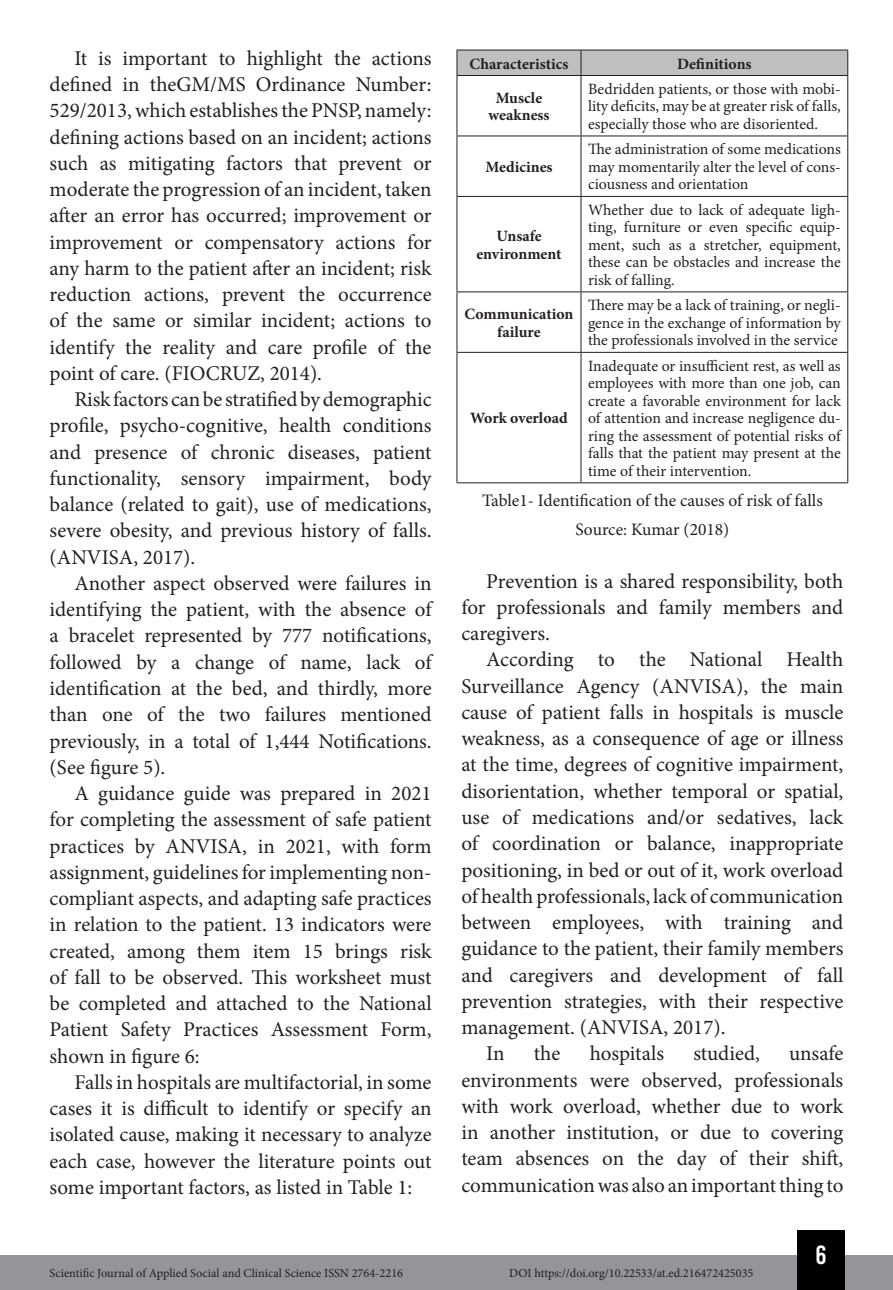
<style>
.page{position:relative;width:893px;height:1290px;background:#fff}
.page>*{position:absolute;margin:0;border:0;box-sizing:border-box;transform-origin:0 0}
.t1{font:26.25px "Bebas Kai";color:#fff}
.TXT{font:21px/26.2px "Minion Pro";color:#231f20;text-align:justify}
.Info_Imagem{font:17.5px "Minion Pro";color:#231f20}
.Tabela{font:15.75px/17.5px "Minion Pro";color:#231f20;text-align:justify}
.Tabela-2{font:700 15.75px/17.5px "Minion Pro";color:#231f20;text-align:center}
.t2{font:12.25px "Minion Pro";color:#231f20}
</style>
<div class="page">
<div style="left:0;top:1255px;width:893px;height:35px;background:#939598"></div>
<div style="left:797px;top:1230px;width:48px;height:60px;background:#000"></div>
<div style="left:457px;top:50px;width:391px;height:25px;background:#bfbfbf"></div>
<hr style="left:457px;top:75px;width:124px;height:1px;background:#231f20">
<hr style="left:457px;top:76px;width:1px;height:60px;background:#231f20">
<hr style="left:581px;top:75px;width:267px;height:1px;background:#231f20">
<hr style="left:581px;top:76px;width:1px;height:60px;background:#231f20">
<hr style="left:847px;top:76px;width:1px;height:60px;background:#231f20">
<hr style="left:457px;top:136px;width:124px;height:1px;background:#231f20">
<hr style="left:457px;top:136px;width:1px;height:60px;background:#231f20">
<hr style="left:581px;top:136px;width:267px;height:1px;background:#231f20">
<hr style="left:581px;top:136px;width:1px;height:60px;background:#231f20">
<hr style="left:847px;top:136px;width:1px;height:60px;background:#231f20">
<hr style="left:457px;top:196px;width:124px;height:1px;background:#231f20">
<hr style="left:457px;top:197px;width:1px;height:94px;background:#231f20">
<hr style="left:581px;top:196px;width:267px;height:1px;background:#231f20">
<hr style="left:581px;top:197px;width:1px;height:94px;background:#231f20">
<hr style="left:847px;top:197px;width:1px;height:94px;background:#231f20">
<hr style="left:457px;top:291px;width:124px;height:1px;background:#231f20">
<hr style="left:457px;top:292px;width:1px;height:60px;background:#231f20">
<hr style="left:581px;top:291px;width:267px;height:1px;background:#231f20">
<hr style="left:581px;top:292px;width:1px;height:60px;background:#231f20">
<hr style="left:847px;top:292px;width:1px;height:60px;background:#231f20">
<hr style="left:457px;top:352px;width:124px;height:1px;background:#231f20">
<hr style="left:457px;top:353px;width:1px;height:129px;background:#231f20">
<hr style="left:581px;top:352px;width:267px;height:1px;background:#231f20">
<hr style="left:581px;top:353px;width:1px;height:129px;background:#231f20">
<hr style="left:847px;top:353px;width:1px;height:129px;background:#231f20">
<hr style="left:457px;top:482px;width:124px;height:1px;background:#231f20">
<hr style="left:581px;top:482px;width:267px;height:1px;background:#231f20">
<p class="TXT" style="left:50px;top:45px;width:383px;text-indent:25px">It is important to highlight the actions defined in theGM/MS Ordinance Number:<br>529/2013, which establishes the PNSP, namely: defining actions based on an incident; actions such as mitigating factors that prevent or moderate the progression of an incident, taken after an error has occurred; improvement or improvement or compensatory actions for any harm to the patient after an incident; risk reduction actions, prevent the occurrence of the same or similar incident; actions to identify the reality and care profile of the point of care. (FIOCRUZ, 2014).</p>
<p class="TXT" style="left:50px;top:386px;width:384px;text-indent:25px">Risk factors can be stratified by demographic profile, psycho-cognitive, health conditions and presence of chronic diseases, patient functionality, sensory impairment, body balance (related to gait), use of medications, severe obesity, and previous history of falls. (ANVISA, 2017).</p>
<p class="TXT" style="left:50px;top:570px;width:384px;text-indent:25px">Another aspect observed were failures in identifying the patient, with the absence of a bracelet represented by 777 notifications, followed by a change of name, lack of identification at the bed, and thirdly, more than one of the two failures mentioned previously, in a total of 1,444 Notifications. (See figure 5).</p>
<p class="TXT" style="left:50px;top:780px;width:384px;text-indent:25px">A guidance guide was prepared in 2021 for completing the assessment of safe patient practices by ANVISA, in 2021, with form assignment, guidelines for implementing non&shy;compliant aspects, and adapting safe practices in relation to the patient. 13 indicators were created, among them item 15 brings risk of fall to be observed. This worksheet must be completed and attached to the National Patient Safety Practices Assessment Form, shown in figure 6:</p>
<p class="TXT" style="left:50px;top:1069px;width:383px;text-indent:25px">Falls in hospitals are multifactorial, in some cases it is difficult to identify or specify an isolated cause, making it necessary to analyze each case, however the literature points out some important factors, as listed in Table 1:</p>
<p class="Tabela-2" style="left:469px;top:55px;width:100px">Characteristics</p>
<p class="Tabela-2" style="left:677px;top:55px;width:76px">Definitions</p>
<p class="Tabela-2" style="left:488px;top:89px;width:63px">Muscle weakness</p>
<p class="Tabela" style="left:588px;top:80px;width:254px">Bedridden patients, or those with mobi&shy;lity deficits, may be at greater risk of falls, especially those who are disoriented.</p>
<p class="Tabela-2" style="left:485px;top:158px;width:69px">Medicines</p>
<p class="Tabela" style="left:588px;top:141px;width:254px">The administration of some medications may momentarily alter the level of cons&shy;ciousness and orientation</p>
<p class="Tabela-2" style="left:476px;top:227px;width:87px">Unsafe environment</p>
<p class="Tabela" style="left:588px;top:201px;width:254px">Whether due to lack of adequate ligh&shy;ting, furniture or even specific equip&shy;ment, such as a stretcher, equipment, these can be obstacles and increase the risk of falling.</p>
<p class="Tabela-2" style="left:465px;top:305px;width:110px">Communication failure</p>
<p class="Tabela" style="left:588px;top:297px;width:254px">There may be a lack of training, or negli&shy;gence in the exchange of information by the professionals involved in the service</p>
<p class="Tabela" style="left:588px;top:357px;width:254px">Inadequate or insufficient rest, as well as employees with more than one job, can create a favorable environment for lack of attention and increase negligence du&shy;ring the assessment of potential risks of falls that the patient may present at the time of their intervention.</p>
<p class="Info_Imagem" style="left:482px;top:488px;width:342px">Table1- Identification of the causes of risk of falls</p>
<p class="Info_Imagem" style="left:575px;top:518px;width:155px">Source: Kumar (2018)</p>
<p class="TXT" style="left:461px;top:568px;width:383px;text-indent:25px">Prevention is a shared responsibility, both for professionals and family members and caregivers.</p>
<p class="TXT" style="left:461px;top:647px;width:384px;text-indent:25px">According to the National Health Surveillance Agency (ANVISA), the main cause of patient falls in hospitals is muscle weakness, as a consequence of age or illness at the time, degrees of cognitive impairment, disorientation, whether temporal or spatial, use of medications and/or sedatives, lack of coordination or balance, inappropriate positioning, in bed or out of it, work overload of health professionals, lack of communication between employees, with training and guidance to the patient, their family members and caregivers and development of fall prevention strategies, with their respective management. (ANVISA, 2017).</p>
<p class="TXT" style="left:486px;top:1040px;width:20px">In</p>
<p class="TXT" style="left:534px;top:1040px;width:28px">the</p>
<p class="TXT" style="left:590px;top:1040px;width:76px">hospitals</p>
<p class="TXT" style="left:693px;top:1040px;width:68px">studied,</p>
<p class="Tabela-2" style="left:470px;top:409px;width:99px">Work overload</p>
<p class="TXT" style="left:461px;top:1040px;width:384px;text-indent:328px">unsafe environments were observed, professionals with work overload, whether due to work in another institution, or due to covering team absences on the day of their shift, communication was also an important thing to</p>
<p class="t1" style="left:815px;top:1241px;width:13px">6</p>
<p class="t2" style="left:50px;top:1265px;width:355px">Scientific Journal of Applied Social and Clinical Science ISSN 2764-2216</p>
<p class="t2" style="left:509px;top:1265px;width:246px">DOI https://doi.org/10.22533/at.ed.216472425035</p>
</div>
